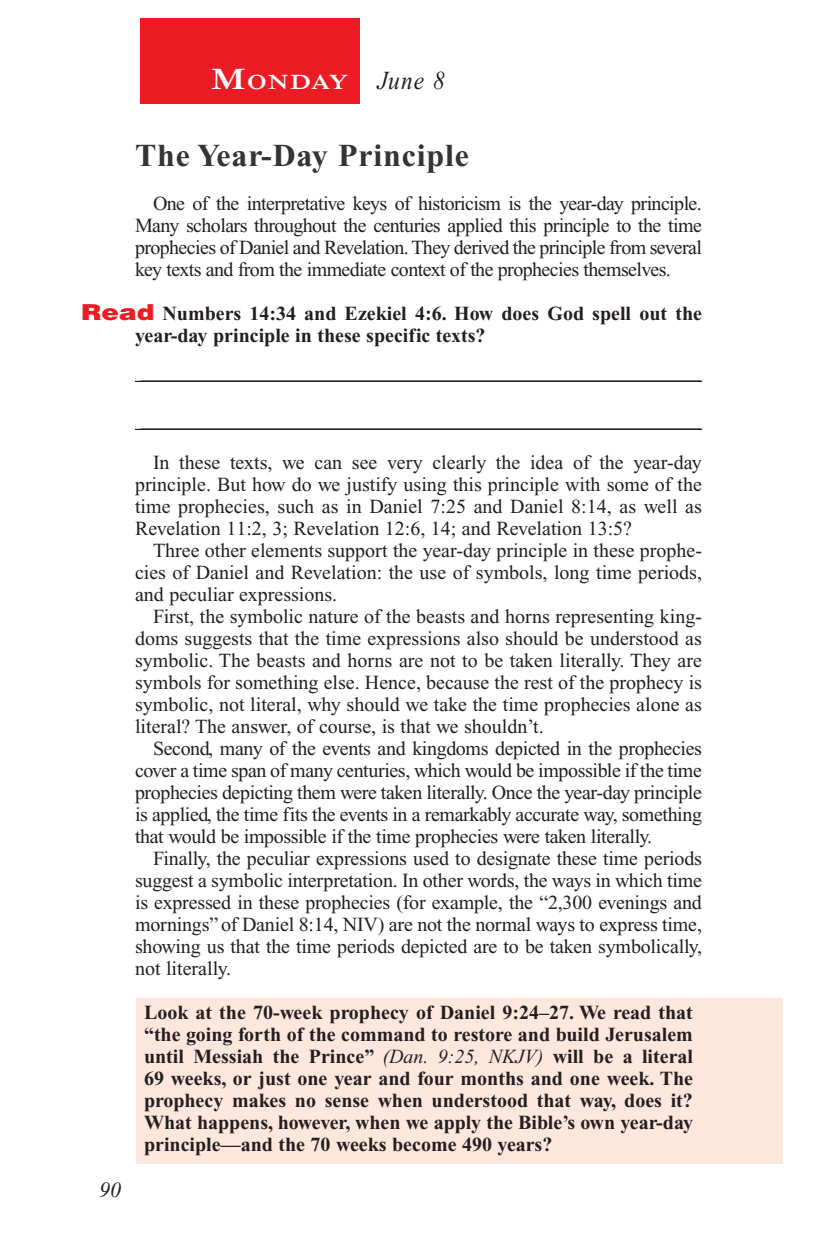
<style>
.page{position:relative;width:819px;height:1260px;background:#fff}
.page>*{position:absolute;margin:0;border:0;box-sizing:border-box;transform-origin:0 0}
.Head{font:700 32px "Times New Roman PS Std";letter-spacing:.025em;color:#363435}
.Lesson_Dates{font:italic 26px "Times New Roman PS Std";color:#231f20;scale:.9 1}
.t1{font:italic 22px "Times New Roman PS Std";color:#231f20}
.Daily_Header{font:600 21px "Times NRMT Std";letter-spacing:.045em;color:#fff;scale:1.1 1}
.Body{font:20px/22px "Times New Roman PS Std";color:#231f20;text-align:justify}
.x-screened_box-text{font:700 20px/22px "Times New Roman PS Std";color:#231f20;text-align:justify}
.Blank_Lines{font:20px "Times New Roman PS Std";color:#231f20}
.Question{font:700 20px/22px "Times New Roman PS Std";color:#231f20}
.s1{font-size:30px}
.s2{font-family:"Helvetica LT Std";font-weight:900;font-size:22px;color:#ed1c24}
.s3{font-weight:400;font-style:italic}
</style>
<div class="page">
<div style="left:140px;top:18px;width:220px;height:86px;background:#ed1c24"></div>
<div style="left:137px;top:999px;width:646px;height:165px;background:#fee7dd"></div>
<hr style="left:135px;top:381px;width:567px;height:1px;background:#231f20">
<hr style="left:135px;top:429px;width:567px;height:1px;background:#231f20">
<p class="Daily_Header" style="left:211px;top:70px;width:127px"><span class="s1">M</span>ONDAY</p>
<p class="Lesson_Dates" style="left:378px;top:66px;width:76px">June 8</p>
<p class="Head" style="left:135px;top:138px;width:335px">The Year-Day Principle</p>
<p class="Body" style="left:135px;top:193px;width:569px;text-indent:18px">One of the interpretative keys of historicism is the year-day principle.<br>Many scholars throughout the centuries applied this principle to the time prophecies of Daniel and Revelation. They derived the principle from several key texts and from the immediate context of the prophecies themselves.</p>
<p class="Question" style="left:135px;top:303px;width:568px;text-indent:-54px"><span class="s2">Read</span> Numbers 14:34 and Ezekiel 4:6. How does God spell out the year-day principle in these specific texts?</p>
<p class="Blank_Lines" style="left:141px;top:362px;width:561px">________________________________________________________</p>
<p class="t1" style="left:99px;top:1178px;width:23px">90</p>
<p class="Blank_Lines" style="left:141px;top:410px;width:561px">________________________________________________________</p>
<p class="Body" style="left:135px;top:452px;width:569px;text-indent:18px">In these texts, we can see very clearly the idea of the year-day principle. But how do we justify using this principle with some of the time prophecies, such as in Daniel 7:25 and Daniel 8:14, as well as Revelation 11:2, 3; Revelation 12:6, 14; and Revelation 13:5?</p>
<p class="Body" style="left:135px;top:540px;width:569px;text-indent:18px">Three other elements support the year-day principle in these prophe&shy;cies of Daniel and Revelation: the use of symbols, long time periods, and peculiar expressions.</p>
<p class="Body" style="left:135px;top:606px;width:569px;text-indent:18px">First, the symbolic nature of the beasts and horns representing king&shy;doms suggests that the time expressions also should be understood as symbolic. The beasts and horns are not to be taken literally. They are symbols for something else. Hence, because the rest of the prophecy is symbolic, not literal, why should we take the time prophecies alone as literal? The answer, of course, is that we shouldn’t.</p>
<p class="Body" style="left:135px;top:738px;width:569px;text-indent:18px">Second, many of the events and kingdoms depicted in the prophecies cover a time span of many centuries, which would be impossible if the time prophecies depicting them were taken literally. Once the year-day principle is applied, the time fits the events in a remarkably accurate way, something that would be impossible if the time prophecies were taken literally.</p>
<p class="Body" style="left:135px;top:848px;width:569px;text-indent:18px">Finally, the peculiar expressions used to designate these time periods suggest a symbolic interpretation. In other words, the ways in which time is expressed in these prophecies (for example, the “2,300 evenings and mornings” of Daniel 8:14, NIV) are not the normal ways to express time, showing us that the time periods depicted are to be taken symbolically, not literally.</p>
<p class="x-screened_box-text" style="left:144px;top:1002px;width:551px">Look at the 70-week prophecy of Daniel 9:24–27. We read that “the going forth of the command to restore and build Jerusalem until Messiah the Prince” <span class="s3">(Dan. 9:25, NKJV)</span> will be a literal 69 weeks, or just one year and four months and one week. The prophecy makes no sense when understood that way, does it?<br>What happens, however, when we apply the Bible’s own year-day principle—and the 70 weeks become 490 years?</p>
</div>
